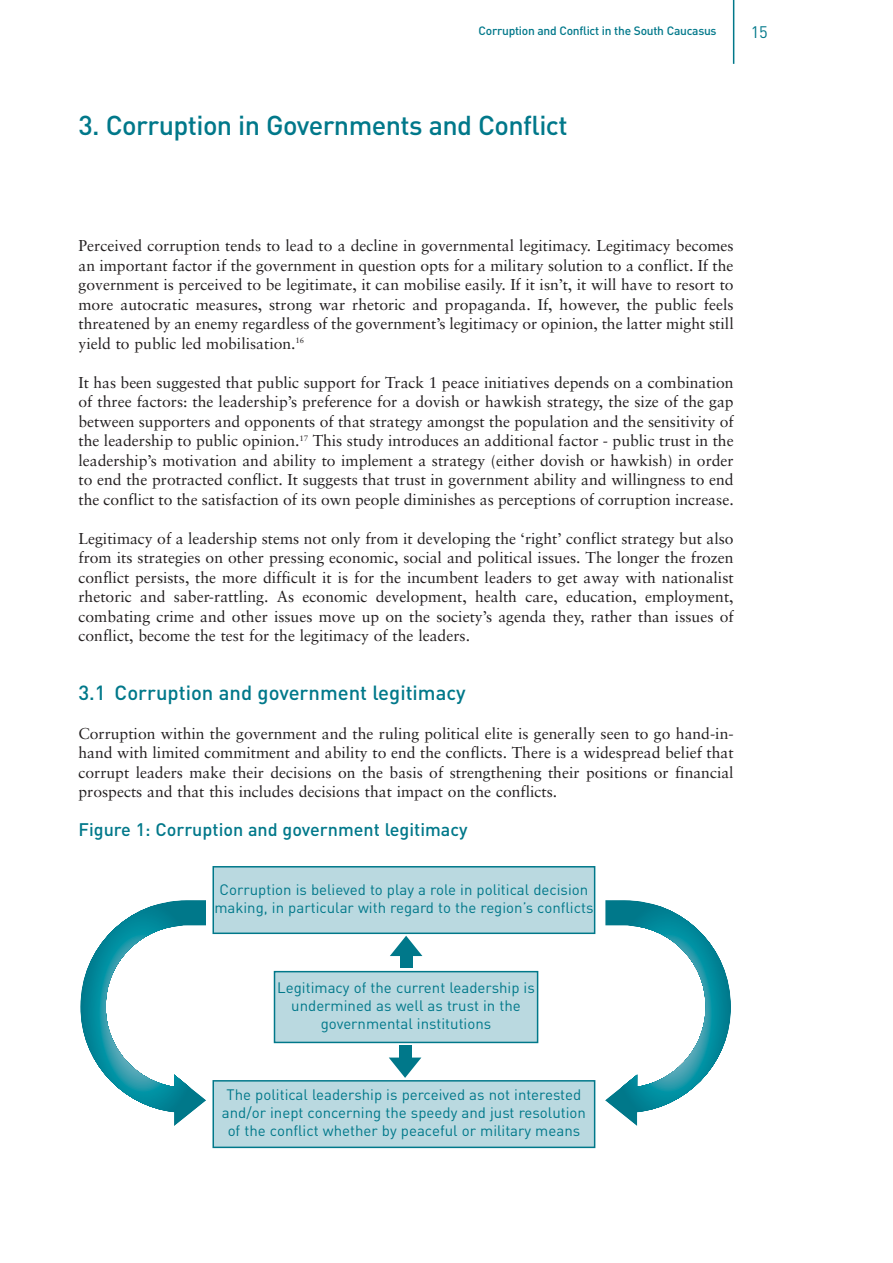
<style>
.page{position:relative;width:893px;height:1263px;background:#fff}
.page>*{position:absolute;margin:0;border:0;box-sizing:border-box;transform-origin:0 0}
.t1{font:500 27px "DIN";letter-spacing:-.02em;color:#00788a}
.t2{font:500 20.25px "DIN";color:#00788a}
.t3{font:500 18px "DIN";color:#00788a}
.t4{font:16.5px "DIN";color:#00788a}
.t5{font:15.75px/19.5px "Sabon";color:#231f20;text-align:justify}
.t6{font:15px/18px "DIN";color:#00788a;text-align:center}
.t7{font:500 12px "DIN";letter-spacing:-.02em;color:#00788a}
</style>
<div class="page">
<hr style="left:733px;top:0;width:1px;height:64px;background:#00788a">
<div style="left:213px;top:867px;width:381px;height:66px;background:#bad9e0"></div>
<div style="left:212px;top:866px;width:383px;height:68px;border:2px solid #00788a"></div>
<div style="left:213px;top:1081px;width:381px;height:66px;background:#bad9e0"></div>
<div style="left:212px;top:1080px;width:383px;height:68px;border:2px solid #00788a"></div>
<div style="left:274px;top:972px;width:263px;height:70px;background:#bad9e0"></div>
<div style="left:274px;top:971px;width:264px;height:72px;border:2px solid #00788a"></div>
<svg style="left:80px;top:900px;width:126px;height:226px"></svg>
<svg style="left:605px;top:900px;width:126px;height:226px"></svg>
<div style="left:400px;top:951px;width:12px;height:17px;background:#00788a"></div>
<svg style="left:390px;top:936px;width:32px;height:20px"></svg>
<div style="left:399px;top:1046px;width:12px;height:16px;background:#00788a"></div>
<svg style="left:389px;top:1058px;width:32px;height:20px"></svg>
<p class="t7" style="left:478px;top:26px;width:239px">Corruption and Conflict in the South Caucasus</p>
<p class="t4" style="left:750px;top:26px;width:19px">15</p>
<h1 class="t1" style="left:78px;top:116px;width:490px">3. Corruption in Governments and Conflict</h1>
<p class="t5" style="left:78px;top:237px;width:656px">Perceived corruption tends to lead to a decline in governmental legitimacy. Legitimacy becomes an important factor if the government in question opts for a military solution to a conflict. If the government is perceived to be legitimate, it can mobilise easily. If it isn’t, it will have to resort to more autocratic measures, strong war rhetoric and propaganda. If, however, the public feels threatened by an enemy regardless of the government’s legitimacy or opinion, the latter might still yield to public led mobilisation.<sup>16</sup></p>
<p class="t5" style="left:78px;top:374px;width:656px">It has been suggested that public support for Track 1 peace initiatives depends on a combination of three factors: the leadership’s preference for a dovish or hawkish strategy, the size of the gap between supporters and opponents of that strategy amongst the population and the sensitivity of the leadership to public opinion.<sup>17</sup> This study introduces an additional factor - public trust in the leadership’s motivation and ability to implement a strategy (either dovish or hawkish) in order to end the protracted conflict. It suggests that trust in government ability and willingness to end the conflict to the satisfaction of its own people diminishes as perceptions of corruption increase.</p>
<p class="t5" style="left:78px;top:530px;width:656px">Legitimacy of a leadership stems not only from it developing the ‘right’ conflict strategy but also from its strategies on other pressing economic, social and political issues. The longer the frozen conflict persists, the more difficult it is for the incumbent leaders to get away with nationalist rhetoric and saber-rattling. As economic development, health care, education, employment, combating crime and other issues move up on the society’s agenda they, rather than issues of conflict, become the test for the legitimacy of the leaders.</p>
<p class="t2" style="left:78px;top:685px;width:389px">3.1 Corruption and government legitimacy</p>
<p class="t5" style="left:78px;top:725px;width:656px">Corruption within the government and the ruling political elite is generally seen to go hand-in&shy;hand with limited commitment and ability to end the conflicts. There is a widespread belief that corrupt leaders make their decisions on the basis of strengthening their positions or financial prospects and that this includes decisions that impact on the conflicts.</p>
<p class="t3" style="left:78px;top:824px;width:390px">Figure 1: Corruption and government legitimacy</p>
<p class="t6" style="left:214px;top:882px;width:380px">Corruption is believed to play a role in political decision making, in particular with regard to the region’s conflicts</p>
<p class="t6" style="left:277px;top:980px;width:259px">Legitimacy of the current leadership is undermined as well as trust in the governmental institutions</p>
<p class="t6" style="left:222px;top:1087px;width:365px">The political leadership is perceived as not interested and/or inept concerning the speedy and just resolution of the conflict whether by peaceful or military means</p>
</div>
